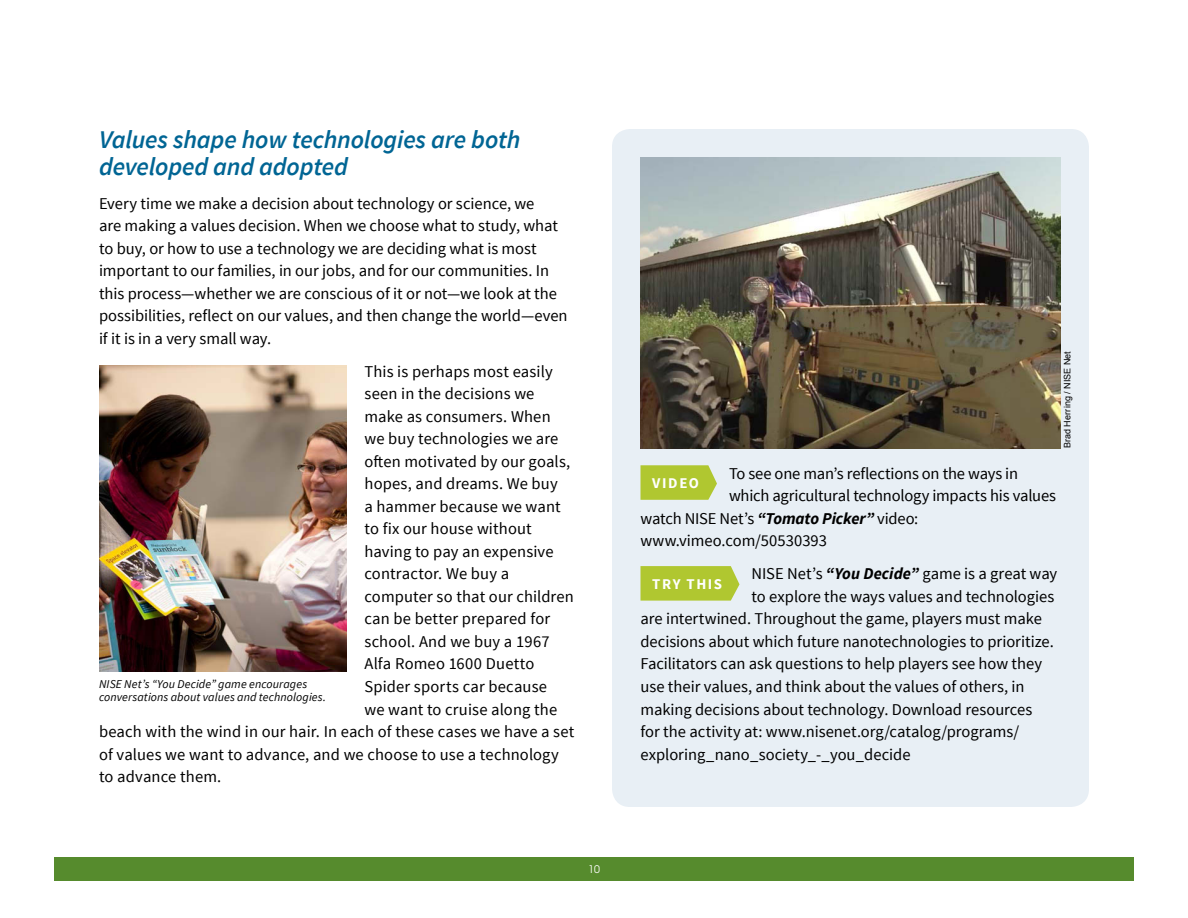
<style>
.page{position:relative;width:1188px;height:918px;background:#fff}
.page>*{position:absolute;margin:0;border:0;box-sizing:border-box;transform-origin:0 0}
.Chapter___Header{font:italic 600 25.5px/27px "Source Sans Pro";letter-spacing:-.005em;color:#006594}
.Chapter___Body{font:16.5px/22.5px "Source Sans Pro";color:#000}
.Chapter___Body-2{font:700 14.85px "Source Sans Pro";letter-spacing:.105em;color:#fff}
.t1{font:italic 12px/13.5px "Source Sans Pro";letter-spacing:.01em;color:#000}
.t2{font:10.5px "Avant Garde";color:#fff}
.resources{font:9px "Arial";letter-spacing:.015em;color:#000}
.s1{font-weight:700;font-style:italic}
</style>
<div class="page">
<div style="left:612px;top:129px;width:477px;height:678px;background:#e8eff5;border-radius:18px"></div>
<svg style="left:640px;top:465px;width:77px;height:35px;background:#b4ca3e"></svg>
<svg style="left:640px;top:566px;width:100px;height:35px;background:#b3c93d"></svg>
<img style="left:640px;top:158px;width:421px;height:290px">
<img style="left:99px;top:365px;width:248px;height:306px">
<div style="left:54px;top:857px;width:1080px;height:24px;background:#568b2d"></div>
<p class="Chapter___Header" style="left:99px;top:126px;width:423px">Values shape how technologies are both developed and adopted</p>
<p class="Chapter___Body" style="left:99px;top:192px;width:470px">Every time we make a decision about technology or science, we<br>are making a values decision. When we choose what to study, what to buy, or how to use a technology we are deciding what is most important to our families, in our jobs, and for our communities. In this process—whether we are conscious of it or not—we look at the possibilities, reflect on our values, and then change the world—even if it is in a very small way.</p>
<p class="Chapter___Body" style="left:365px;top:360px;width:190px">This is perhaps most easily</p>
<p class="Chapter___Body" style="left:365px;top:383px;width:171px">seen in the decisions we</p>
<p class="Chapter___Body" style="left:365px;top:405px;width:188px">make as consumers. When</p>
<p class="Chapter___Body" style="left:365px;top:428px;width:195px">we buy technologies we are</p>
<p class="Chapter___Body" style="left:365px;top:451px;width:207px">often motivated by our goals,</p>
<p class="Chapter___Body" style="left:365px;top:473px;width:195px">hopes, and dreams. We buy</p>
<p class="Chapter___Body" style="left:365px;top:496px;width:198px">a hammer because we want</p>
<p class="Chapter___Body" style="left:365px;top:518px;width:169px">to fix our house without</p>
<p class="Chapter___Body" style="left:365px;top:541px;width:191px">having to pay an expensive</p>
<p class="Chapter___Body" style="left:365px;top:563px;width:146px">contractor. We buy a</p>
<p class="Chapter___Body" style="left:365px;top:586px;width:211px">computer so that our children</p>
<p class="Chapter___Body" style="left:365px;top:608px;width:187px">can be better prepared for</p>
<p class="Chapter___Body" style="left:365px;top:631px;width:187px">school. And we buy a 1967</p>
<p class="Chapter___Body" style="left:365px;top:653px;width:171px">Alfa Romeo 1600 Duetto</p>
<p class="Chapter___Body" style="left:365px;top:676px;width:184px">Spider sports car because</p>
<p class="Chapter___Body" style="left:365px;top:698px;width:194px">we want to cruise along the</p>
<p class="Chapter___Body" style="left:99px;top:721px;width:477px">beach with the wind in our hair. In each of these cases we have a set</p>
<p class="Chapter___Body" style="left:99px;top:743px;width:462px">of values we want to advance, and we choose to use a technology</p>
<p class="Chapter___Body" style="left:99px;top:766px;width:124px">to advance them.</p>
<p class="t1" style="left:99px;top:677px;width:228px">NISE Net’s “You Decide” game encourages conversations about values and technologies.</p>
<p class="t2" style="left:588px;top:863px;width:13px">10</p>
<p class="resources" style="left:1062px;top:448px;width:99px;rotate:-90deg">Brad Herring / NISE Net</p>
<p class="Chapter___Body" style="left:729px;top:462px;width:291px">To see one man’s reflections on the ways in</p>
<p class="Chapter___Body" style="left:729px;top:485px;width:329px">which agricultural technology impacts his values</p>
<p class="Chapter___Body" style="left:640px;top:507px;width:279px">watch NISE Net’s <span class="s1">“Tomato Picker”</span> video:</p>
<p class="Chapter___Body" style="left:640px;top:530px;width:188px">www.vimeo.com/50530393</p>
<p class="Chapter___Body" style="left:751px;top:563px;width:307px">NISE Net’s <span class="s1">“You Decide”</span> game is a great way</p>
<p class="Chapter___Body" style="left:751px;top:586px;width:304px">to explore the ways values and technologies</p>
<p class="Chapter___Body" style="left:640px;top:608px;width:403px">are intertwined. Throughout the game, players must make</p>
<p class="Chapter___Body" style="left:640px;top:631px;width:415px">decisions about which future nanotechnologies to prioritize.</p>
<p class="Chapter___Body" style="left:640px;top:653px;width:403px">Facilitators can ask questions to help players see how they</p>
<p class="Chapter___Body" style="left:640px;top:676px;width:386px">use their values, and think about the values of others, in</p>
<p class="Chapter___Body" style="left:640px;top:698px;width:394px">making decisions about technology. Download resources</p>
<p class="Chapter___Body" style="left:640px;top:721px;width:380px">for the activity at: www.nisenet.org/catalog/programs/</p>
<p class="Chapter___Body" style="left:640px;top:743px;width:272px">exploring_nano_society_-_you_decide</p>
<p class="Chapter___Body-2" style="left:652px;top:474px;width:48px">VIDEO</p>
<p class="Chapter___Body-2" style="left:652px;top:574px;width:71px">TRY THIS</p>
</div>
